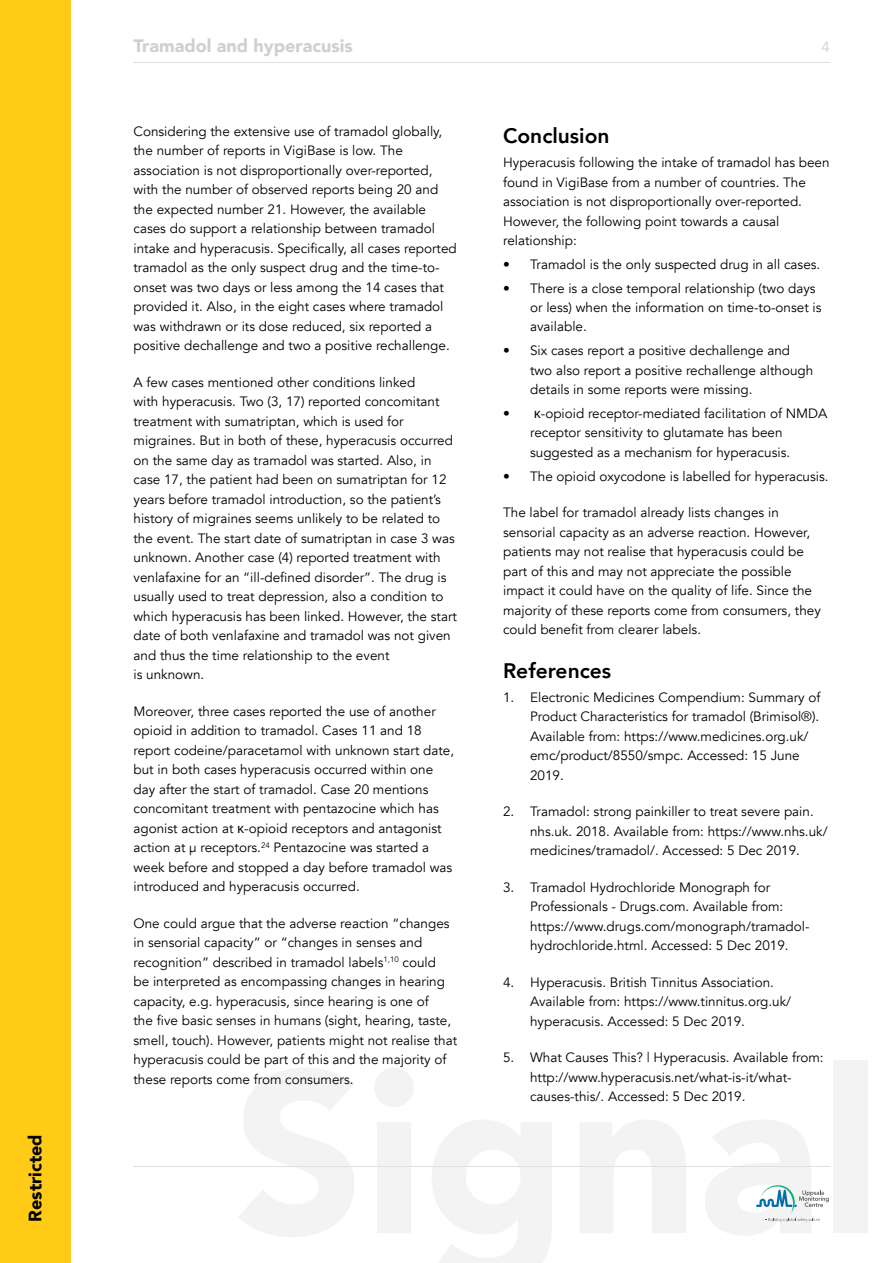
<style>
.page{position:relative;width:893px;height:1263px;background:#fff}
.page>*{position:absolute;margin:0;border:0;box-sizing:border-box;transform-origin:0 0}
.t1{font:800 21px "Avenir";color:#000}
.t2{font:900 18px "Avenir";color:#d0cfce}
.t3{font:900 18px "Avenir";color:#000}
.t4{font:15px "Avenir";color:#d0cfce}
.t5{font:13.5px/19.5px "Avenir";color:#000}
.s1{font-family:"Open Sans"}
</style>
<div class="page">
<div style="left:0;top:0;width:70px;height:1263px;background:#ffcb16"></div>
<hr style="left:892px;top:0;width:1px;height:1263px;background:#ffcb16">
<svg style="left:756px;top:1185px;width:73px;height:27px"></svg>
<svg style="left:765px;top:1218px;width:55px;height:4px"></svg>
<hr style="left:134px;top:1166px;width:696px;height:1px;background:#e0e0df">
<hr style="left:134px;top:62px;width:696px;height:1px;background:#e0e0df">
<h2 class="t3" style="left:20px;top:1222px;width:89px;rotate:-90deg">Restricted</h2>
<h2 class="t2" style="left:134px;top:31px;width:221px">Tramadol and hyperacusis</h2>
<p class="t4" style="left:822px;top:38px;width:10px">4</p>
<p class="t5" style="left:134px;top:122px;width:325px">Considering the extensive use of tramadol globally, the number of reports in VigiBase is low. The association is not disproportionally over-reported, with the number of observed reports being 20 and the expected number 21. However, the available cases do support a relationship between tramadol intake and hyperacusis. Specifically, all cases reported tramadol as the only suspect drug and the time-to&shy;onset was two days or less among the 14 cases that provided it. Also, in the eight cases where tramadol was withdrawn or its dose reduced, six reported a positive dechallenge and two a positive rechallenge.</p>
<p class="t5" style="left:134px;top:373px;width:325px">A few cases mentioned other conditions linked<br>with hyperacusis. Two (3, 17) reported concomitant treatment with sumatriptan, which is used for migraines. But in both of these, hyperacusis occurred on the same day as tramadol was started. Also, in case 17, the patient had been on sumatriptan for 12 years before tramadol introduction, so the patient’s history of migraines seems unlikely to be related to the event. The start date of sumatriptan in case 3 was unknown. Another case (4) reported treatment with venlafaxine for an “ill-defined disorder”. The drug is usually used to treat depression, also a condition to which hyperacusis has been linked. However, the start date of both venlafaxine and tramadol was not given and thus the time relationship to the event<br>is unknown.</p>
<p class="t5" style="left:134px;top:701px;width:322px">Moreover, three cases reported the use of another opioid in addition to tramadol. Cases 11 and 18 report codeine/paracetamol with unknown start date, but in both cases hyperacusis occurred within one day after the start of tramadol. Case 20 mentions concomitant treatment with pentazocine which has agonist action at <span class="s1">κ</span>-opioid receptors and antagonist action at µ receptors.<sup>24</sup> Pentazocine was started a week before and stopped a day before tramadol was introduced and hyperacusis occurred.</p>
<p class="t5" style="left:134px;top:914px;width:325px">One could argue that the adverse reaction “changes in sensorial capacity” or “changes in senses and recognition” described in tramadol labels<sup>1,10</sup> could<br>be interpreted as encompassing changes in hearing capacity, e.g. hyperacusis, since hearing is one of<br>the five basic senses in humans (sight, hearing, taste, smell, touch). However, patients might not realise that hyperacusis could be part of this and the majority of these reports come from consumers.</p>
<h1 class="t1" style="left:503px;top:120px;width:108px">Conclusion</h1>
<p class="t5" style="left:503px;top:153px;width:328px">Hyperacusis following the intake of tramadol has been found in VigiBase from a number of countries. The association is not disproportionally over-reported.<br>However, the following point towards a causal relationship:</p>
<p class="t5" style="left:503px;top:255px;width:319px">• Tramadol is the only suspected drug in all cases.</p>
<p class="t5" style="left:530px;top:278px;width:293px;text-indent:-27px">• There is a close temporal relationship (two days or less) when the information on time-to-onset is available.</p>
<p class="t5" style="left:530px;top:341px;width:285px;text-indent:-27px">• Six cases report a positive dechallenge and two also report a positive rechallenge although details in some reports were missing.</p>
<p class="t5" style="left:530px;top:404px;width:299px;text-indent:-27px">• <span class="s1">κ</span>-opioid receptor-mediated facilitation of NMDA receptor sensitivity to glutamate has been suggested as a mechanism for hyperacusis.</p>
<p class="t5" style="left:503px;top:467px;width:327px">• The opioid oxycodone is labelled for hyperacusis.</p>
<p class="t5" style="left:503px;top:503px;width:319px">The label for tramadol already lists changes in sensorial capacity as an adverse reaction. However, patients may not realise that hyperacusis could be part of this and may not appreciate the possible impact it could have on the quality of life. Since the majority of these reports come from consumers, they could benefit from clearer labels.</p>
<h1 class="t1" style="left:503px;top:654px;width:110px">References</h1>
<p class="t5" style="left:530px;top:688px;width:292px;text-indent:-27px">1. Electronic Medicines Compendium: Summary of Product Characteristics for tramadol (Brimisol®).<br>Available from: https://www.medicines.org.uk/ emc/product/8550/smpc. Accessed: 15 June 2019.</p>
<p class="t5" style="left:530px;top:802px;width:299px;text-indent:-27px">2. Tramadol: strong painkiller to treat severe pain. nhs.uk. 2018. Available from: https://www.nhs.uk/ medicines/tramadol/. Accessed: 5 Dec 2019.</p>
<p class="t5" style="left:530px;top:878px;width:281px;text-indent:-27px">3. Tramadol Hydrochloride Monograph for Professionals - Drugs.com. Available from: https://www.drugs.com/monograph/tramadol&shy;hydrochloride.html. Accessed: 5 Dec 2019.</p>
<p class="t5" style="left:530px;top:973px;width:263px;text-indent:-27px">4. Hyperacusis. British Tinnitus Association.<br>Available from: https://www.tinnitus.org.uk/ hyperacusis. Accessed: 5 Dec 2019.</p>
<p class="t5" style="left:530px;top:1048px;width:295px;text-indent:-27px">5. What Causes This? | Hyperacusis. Available from: http://www.hyperacusis.net/what-is-it/what&shy;causes-this/. Accessed: 5 Dec 2019.</p>
</div>
